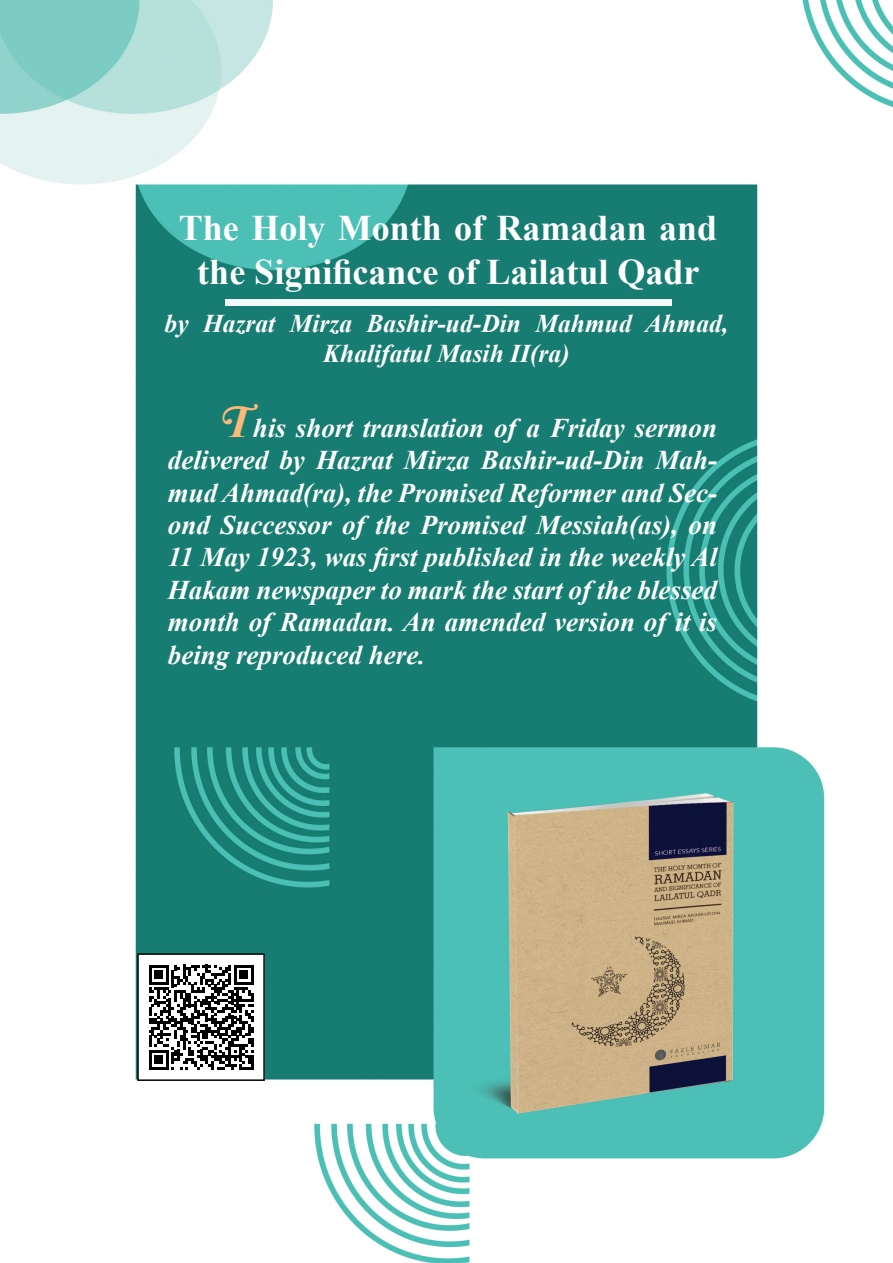
<style>
.page{position:relative;width:893px;height:1263px;background:#fff}
.page>*{position:absolute;margin:0;border:0;box-sizing:border-box;transform-origin:0 0}
.t1{font:700 36px/43.2px "Times New Roman";color:#fff;text-align:center}
.t2{font:italic 700 27px/32.4px "Times New Roman";color:#fff;text-align:justify}
.t3{font:italic 700 25.5px/30.6px "Times New Roman";color:#fff;text-align:center}
.s1{font-size:45px;color:#fbb878}
</style>
<div class="page">
<img style="left:0;top:0;width:893px;height:1263px">
<div style="left:225px;top:299px;width:446px;height:7px;background:#f2f9fa"></div>
<div style="left:138px;top:954px;width:126px;height:126px;background:#fff"></div>
<div style="left:137px;top:953px;width:128px;height:128px;border:2px solid #000"></div>
<svg style="left:149px;top:965px;width:104px;height:104px"></svg>
<h1 class="t1" style="left:179px;top:206px;width:540px">The Holy Month of Ramadan and the Significance of Lailatul Qadr</h1>
<p class="t3" style="left:165px;top:307px;width:565px">by Hazrat Mirza Bashir-ud-Din Mahmud Ahmad,<br>Khalifatul Masih II(ra)</p>
<p class="t2" style="left:168px;top:411px;width:551px;text-indent:54px"><span class="s1">T</span>his short translation of a Friday sermon delivered by Hazrat Mirza Bashir-ud-Din Mah&shy;mud Ahmad(ra), the Promised Reformer and Sec&shy;ond Successor of the Promised Messiah(as), on 11 May 1923, was first published in the weekly Al Hakam newspaper to mark the start of the blessed month of Ramadan. An amended version of it is being reproduced here.</p>
</div>
